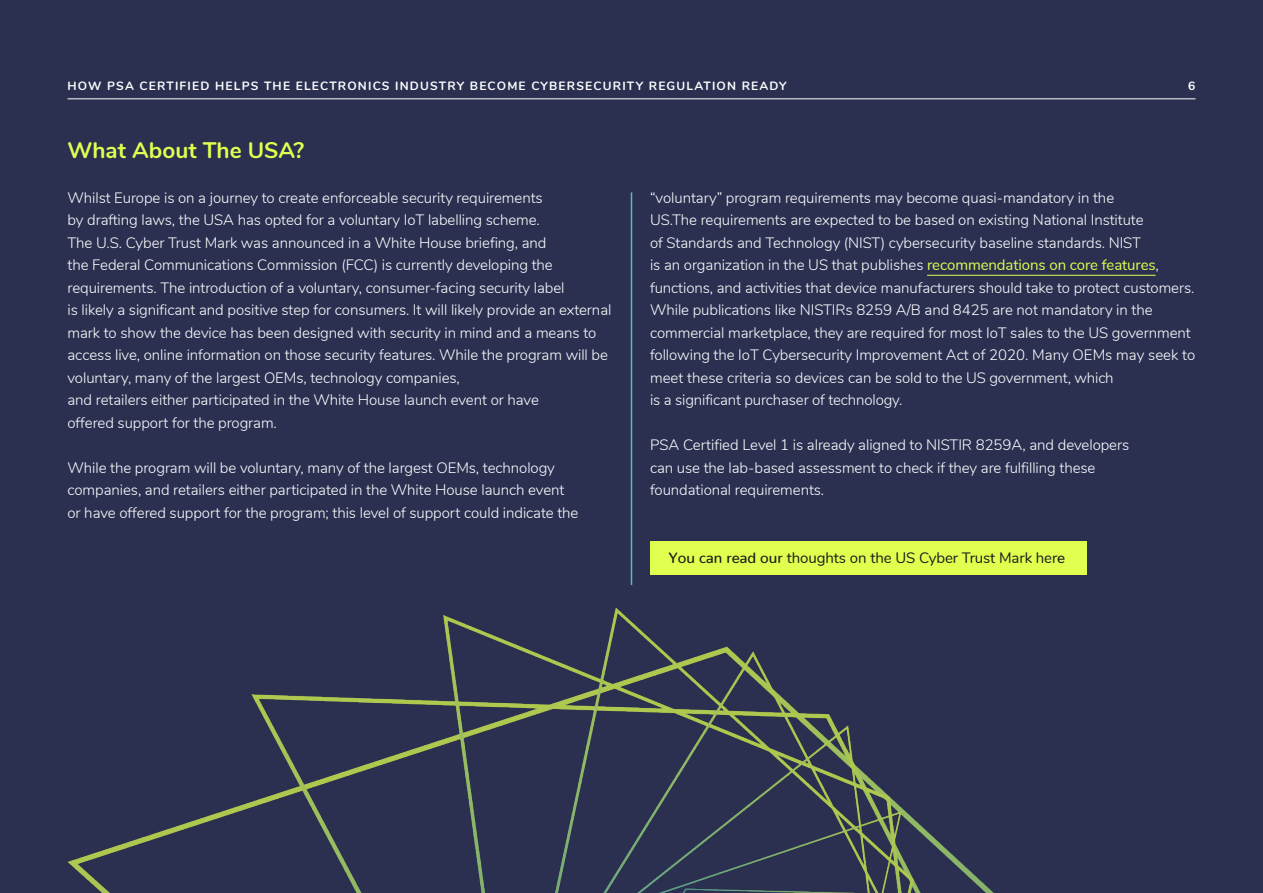
<style>
.page{position:relative;width:1263px;height:893px;background:#2b3051}
.page>*{position:absolute;margin:0;border:0;box-sizing:border-box;transform-origin:0 0}
.t1{font:700 22.5px "Nunito";color:#e0ff4f}
.t2{font:300 15px/22.5px "Nunito";letter-spacing:-.005em;color:#fff}
.t3{font:15px "Nunito";letter-spacing:-.005em;color:#1c1c1c}
.t4{font:700 12px "Nunito";letter-spacing:.1em;color:#fff}
.s1{font-weight:400;color:#e0ff4f}
.s2{font-weight:500}
</style>
<div class="page">
<hr style="left:68px;top:98px;width:1127px;height:1px;background:#fff">
<div style="left:650px;top:541px;width:437px;height:33px;background:#e0ff4f"></div>
<hr style="left:631px;top:192px;width:1px;height:393px;background:#5dbcab">
<img style="left:68px;top:608px;width:1195px;height:285px">
<hr style="left:927px;top:275px;width:228px;height:1px;background:#e0ff4f">
<p class="t4" style="left:67px;top:77px;width:721px">HOW PSA CERTIFIED HELPS THE ELECTRONICS INDUSTRY BECOME CYBERSECURITY REGULATION READY</p>
<p class="t4" style="left:1188px;top:77px;width:9px">6</p>
<h1 class="t1" style="left:68px;top:133px;width:238px">What About The USA?</h1>
<p class="t2" style="left:68px;top:185px;width:545px">Whilst Europe is on a journey to create enforceable security requirements<br>by drafting laws, the USA has opted for a voluntary IoT labelling scheme.<br>The U.S. Cyber Trust Mark was announced in a White House briefing, and<br>the Federal Communications Commission (FCC) is currently developing the requirements. The introduction of a voluntary, consumer-facing security label<br>is likely a significant and positive step for consumers. It will likely provide an external mark to show the device has been designed with security in mind and a means to access live, online information on those security features. While the program will be voluntary, many of the largest OEMs, technology companies,<br>and retailers either participated in the White House launch event or have<br>offered support for the program.</p>
<p class="t2" style="left:68px;top:455px;width:512px">While the program will be voluntary, many of the largest OEMs, technology companies, and retailers either participated in the White House launch event or have offered support for the program; this level of support could indicate the</p>
<p class="t2" style="left:650px;top:185px;width:547px">“voluntary” program requirements may become quasi-mandatory in the<br>US.The requirements are expected to be based on existing National Institute<br>of Standards and Technology (NIST) cybersecurity baseline standards. NIST<br>is an organization in the US that publishes <span class="s1">recommendations on core features</span>, functions, and activities that device manufacturers should take to protect customers.<br>While publications like NISTIRs 8259 A/B and 8425 are not mandatory in the commercial marketplace, they are required for most IoT sales to the US government following the IoT Cybersecurity Improvement Act of 2020. Many OEMs may seek to meet these criteria so devices can be sold to the US government, which<br>is a significant purchaser of technology.</p>
<p class="t2" style="left:650px;top:433px;width:481px">PSA Certified Level 1 is already aligned to NISTIR 8259A, and developers can use the lab-based assessment to check if they are fulfilling these foundational requirements.</p>
<p class="t3" style="left:669px;top:546px;width:398px"><span class="s2">You can read our</span> thoughts on the US Cyber Trust Mark her<span class="s2">e</span></p>
</div>
